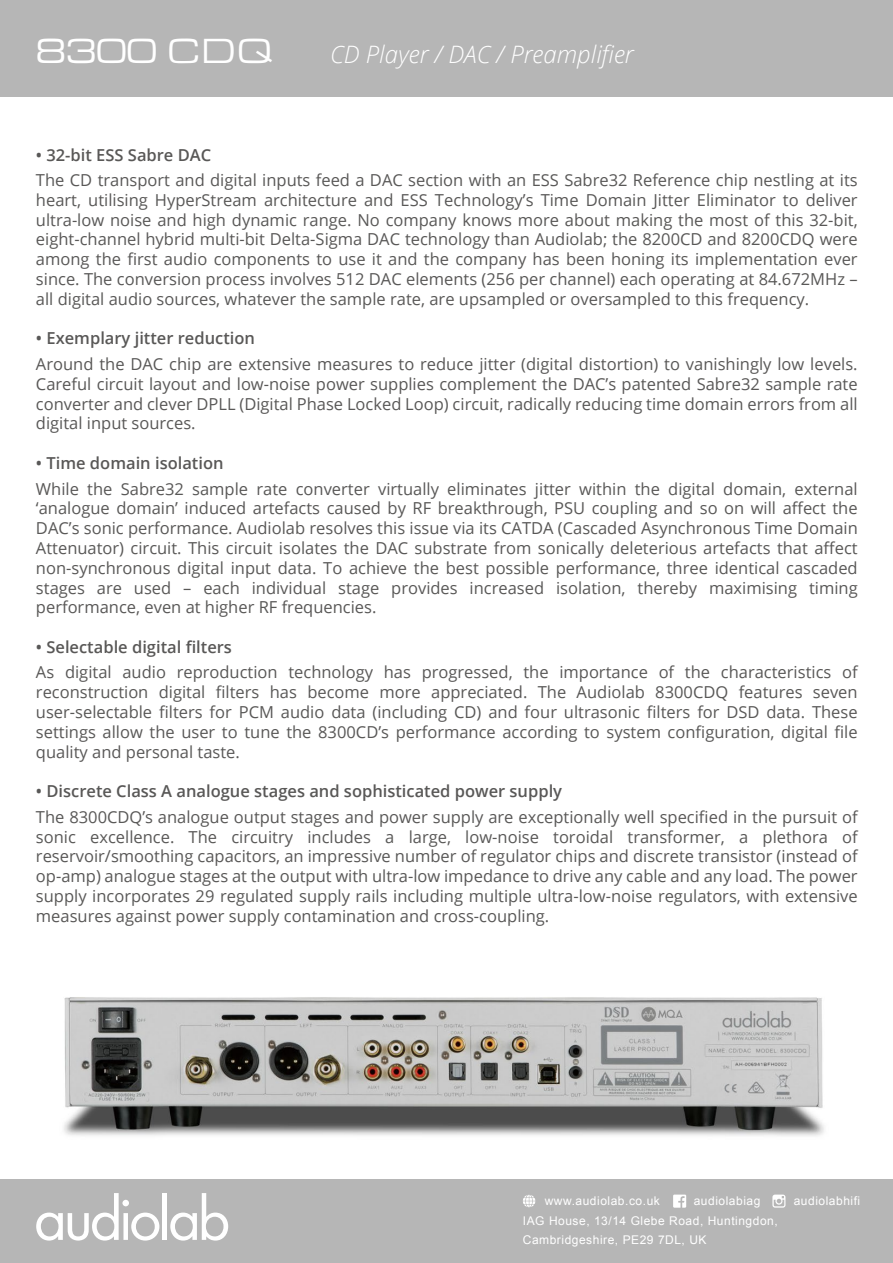
<style>
.page{position:relative;width:893px;height:1263px;background:#fff}
.page>*{position:absolute;margin:0;border:0;box-sizing:border-box;transform-origin:0 0}
.t1{font:36px "Eurostile Extended Roman DTC";color:#fff}
.t2{font:italic 300 24px "Open Sans";color:#fff}
.t3{font:16.5px/19.8px "Open Sans";color:#595857;text-align:justify}
.t4{font:600 16.5px "Open Sans";color:#595857}
.t5{font:12px/18.8px "Arial";letter-spacing:.045em;color:#fff}
</style>
<div class="page">
<img style="left:64px;top:997px;width:760px;height:139px">
<div style="left:0;top:0;width:893px;height:96px;background:#b6b6b6"></div>
<div style="left:0;top:1179px;width:893px;height:84px;background:#b6b6b6"></div>
<svg style="left:36px;top:1193px;width:123px;height:47px"></svg>
<hr style="left:163px;top:1193px;width:4px;height:47px;background:#fff">
<svg style="left:170px;top:1193px;width:58px;height:47px"></svg>
<svg style="left:772px;top:1194px;width:13px;height:13px"></svg>
<svg style="left:523px;top:1195px;width:12px;height:12px"></svg>
<svg style="left:673px;top:1194px;width:13px;height:14px"></svg>
<h1 class="t1" style="left:36px;top:32px;width:238px">8300 CDQ</h1>
<h2 class="t2" style="left:330px;top:38px;width:305px">CD Player / DAC / Preamplifier</h2>
<p class="t4" style="left:36px;top:143px;width:177px">• 32-bit ESS Sabre DAC</p>
<p class="t3" style="left:36px;top:170px;width:823px">The CD transport and digital inputs feed a DAC section with an ESS Sabre32 Reference chip nestling at its heart, utilising HyperStream architecture and ESS Technology’s Time Domain Jitter Eliminator to deliver ultra-low noise and high dynamic range. No company knows more about making the most of this 32-bit, eight-channel hybrid multi-bit Delta-Sigma DAC technology than Audiolab; the 8200CD and 8200CDQ were among the first audio components to use it and the company has been honing its implementation ever since. The conversion process involves 512 DAC elements (256 per channel) each operating at 84.672MHz – all digital audio sources, whatever the sample rate, are upsampled or oversampled to this frequency.</p>
<p class="t4" style="left:36px;top:327px;width:221px">• Exemplary jitter reduction</p>
<p class="t3" style="left:36px;top:354px;width:823px">Around the DAC chip are extensive measures to reduce jitter (digital distortion) to vanishingly low levels.<br>Careful circuit layout and low-noise power supplies complement the DAC’s patented Sabre32 sample rate converter and clever DPLL (Digital Phase Locked Loop) circuit, radically reducing time domain errors from all digital input sources.</p>
<p class="t4" style="left:36px;top:452px;width:189px">• Time domain isolation</p>
<p class="t3" style="left:36px;top:478px;width:823px">While the Sabre32 sample rate converter virtually eliminates jitter within the digital domain, external ‘analogue domain’ induced artefacts caused by RF breakthrough, PSU coupling and so on will affect the DAC’s sonic performance. Audiolab resolves this issue via its CATDA (Cascaded Asynchronous Time Domain Attenuator) circuit. This circuit isolates the DAC substrate from sonically deleterious artefacts that affect non-synchronous digital input data. To achieve the best possible performance, three identical cascaded stages are used – each individual stage provides increased isolation, thereby maximising timing performance, even at higher RF frequencies.</p>
<p class="t4" style="left:36px;top:636px;width:198px">• Selectable digital filters</p>
<p class="t3" style="left:36px;top:662px;width:823px">As digital audio reproduction technology has progressed, the importance of the characteristics of reconstruction digital filters has become more appreciated. The Audiolab 8300CDQ features seven user-selectable filters for PCM audio data (including CD) and four ultrasonic filters for DSD data. These settings allow the user to tune the 8300CD’s performance according to system configuration, digital file quality and personal taste.</p>
<p class="t4" style="left:36px;top:780px;width:528px">• Discrete Class A analogue stages and sophisticated power supply</p>
<p class="t3" style="left:36px;top:806px;width:823px">The 8300CDQ’s analogue output stages and power supply are exceptionally well specified in the pursuit of sonic excellence. The circuitry includes a large, low-noise toroidal transformer, a plethora of reservoir/smoothing capacitors, an impressive number of regulator chips and discrete transistor (instead of op-amp) analogue stages at the output with ultra-low impedance to drive any cable and any load. The power supply incorporates 29 regulated supply rails including multiple ultra-low-noise regulators, with extensive measures against power supply contamination and cross-coupling.</p>
<p class="t5" style="left:545px;top:1191px;width:117px">www.audiolab.co.uk</p>
<p class="t5" style="left:694px;top:1191px;width:68px">audiolabiag</p>
<p class="t5" style="left:794px;top:1191px;width:68px">audiolabhifi</p>
<p class="t5" style="left:523px;top:1212px;width:256px">IAG House, 13/14 Glebe Road, Huntingdon,<br>Cambridgeshire, PE29 7DL, UK</p>
</div>
